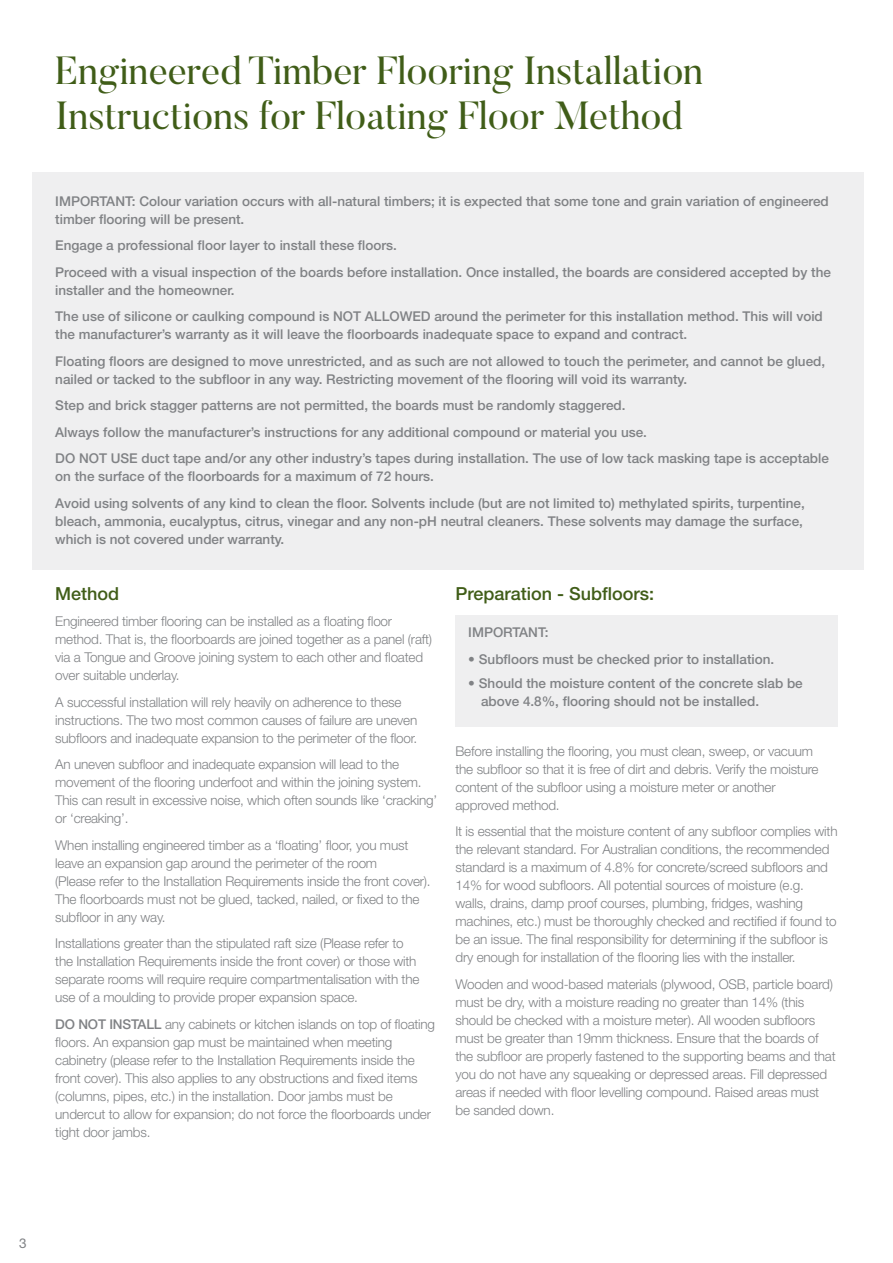
<style>
.page{position:relative;width:893px;height:1263px;background:#fff}
.page>*{position:absolute;margin:0;border:0;box-sizing:border-box;transform-origin:0 0}
.t1{font:39px/45px "Butler";color:#405d18}
.t2{font:500 18px "Helvetica Neue LT Std";color:#405d18}
.t3{font:300 13.5px/18px "Helvetica Neue LT Std";letter-spacing:-.015em;color:#808285}
.t4{font:500 13.5px/26.5px "Helvetica Neue LT Std";color:#808285}
.t5{font:13.5px "Helvetica Neue LT Std";color:#808285}
.s1{font-weight:500}
</style>
<div class="page">
<div style="left:455px;top:615px;width:383px;height:112px;background:#efeff0"></div>
<div style="left:32px;top:173px;width:831px;height:397px;background:#efeff0"></div>
<h1 class="t1" style="left:55px;top:48px;width:650px">Engineered Timber Flooring Installation<br>Instructions for Floating Floor Method</h1>
<p class="t4" style="left:55px;top:192px;width:775px;line-height:18px">IMPORTANT: Colour variation occurs with all-natural timbers; it is expected that some tone and grain variation of engineered timber flooring will be present.</p>
<p class="t4" style="left:55px;top:232px;width:777px">Engage a professional floor layer to install these floors.<br>Proceed with a visual inspection of the boards before installation. Once installed, the boards are considered accepted by the</p>
<p class="t4" style="left:55px;top:276px;width:769px">installer and the homeowner.<br>The use of silicone or caulking compound is NOT ALLOWED around the perimeter for this installation method. This will void</p>
<p class="t4" style="left:55px;top:321px;width:771px">the manufacturer’s warranty as it will leave the floorboards inadequate space to expand and contract.<br>Floating floors are designed to move unrestricted, and as such are not allowed to touch the perimeter, and cannot be glued,</p>
<p class="t4" style="left:55px;top:365px;width:775px">nailed or tacked to the subfloor in any way. Restricting movement of the flooring will void its warranty.<br>Step and brick stagger patterns are not permitted, the boards must be randomly staggered.<br>Always follow the manufacturer’s instructions for any additional compound or material you use.<br>DO NOT USE duct tape and/or any other industry’s tapes during installation. The use of low tack masking tape is acceptable</p>
<p class="t4" style="left:55px;top:463px;width:751px">on the surface of the floorboards for a maximum of 72 hours.<br>Avoid using solvents of any kind to clean the floor. Solvents include (but are not limited to) methylated spirits, turpentine,</p>
<p class="t4" style="left:55px;top:512px;width:749px;line-height:18px">bleach, ammonia, eucalyptus, citrus, vinegar and any non-pH neutral cleaners. These solvents may damage the surface, which is not covered under warranty.</p>
<h2 class="t2" style="left:55px;top:582px;width:66px">Method</h2>
<p class="t3" style="left:55px;top:612px;width:378px">Engineered timber flooring can be installed as a floating floor method. That is, the floorboards are joined together as a panel (raft) via a Tongue and Groove joining system to each other and floated over suitable underlay.</p>
<p class="t3" style="left:55px;top:693px;width:364px">A successful installation will rely heavily on adherence to these instructions. The two most common causes of failure are uneven subfloors and inadequate expansion to the perimeter of the floor.</p>
<p class="t3" style="left:55px;top:755px;width:383px">An uneven subfloor and inadequate expansion will lead to the movement of the flooring underfoot and within the joining system.<br>This can result in excessive noise, which often sounds like ‘cracking’ or ‘creaking’.</p>
<p class="t3" style="left:55px;top:836px;width:377px">When installing engineered timber as a ‘floating’ floor, you must leave an expansion gap around the perimeter of the room<br>(Please refer to the Installation Requirements inside the front cover).<br>The floorboards must not be glued, tacked, nailed, or fixed to the subfloor in any way.</p>
<p class="t3" style="left:55px;top:934px;width:366px">Installations greater than the stipulated raft size (Please refer to the Installation Requirements inside the front cover) or those with separate rooms will require require compartmentalisation with the use of a moulding to provide proper expansion space.</p>
<p class="t3" style="left:55px;top:1014px;width:381px"><span class="s1">DO NOT INSTALL</span> any cabinets or kitchen islands on top of floating floors. An expansion gap must be maintained when meeting cabinetry (please refer to the Installation Requirements inside the front cover). This also applies to any obstructions and fixed items (columns, pipes, etc.) in the installation. Door jambs must be undercut to allow for expansion; do not force the floorboards under tight door jambs.</p>
<h2 class="t2" style="left:455px;top:582px;width:200px">Preparation - Subfloors:</h2>
<p class="t4" style="left:468px;top:619px;width:82px">IMPORTANT:</p>
<p class="t4" style="left:468px;top:646px;width:307px">• Subfloors must be checked prior to installation.</p>
<p class="t4" style="left:481px;top:674px;width:323px;line-height:18px;text-indent:-13px">• Should the moisture content of the concrete slab be above 4.8%, flooring should not be installed.</p>
<p class="t3" style="left:455px;top:742px;width:365px">Before installing the flooring, you must clean, sweep, or vacuum the subfloor so that it is free of dirt and debris. Verify the moisture content of the subfloor using a moisture meter or another approved method.</p>
<p class="t3" style="left:455px;top:822px;width:384px">It is essential that the moisture content of any subfloor complies with the relevant standard. For Australian conditions, the recommended standard is a maximum of 4.8% for concrete/screed subfloors and 14% for wood subfloors. All potential sources of moisture (e.g. walls, drains, damp proof courses, plumbing, fridges, washing machines, etc.) must be thoroughly checked and rectified if found to be an issue. The final responsibility for determining if the subfloor is dry enough for installation of the flooring lies with the installer.</p>
<p class="t3" style="left:455px;top:975px;width:382px">Wooden and wood-based materials (plywood, OSB, particle board) must be dry, with a moisture reading no greater than 14% (this should be checked with a moisture meter). All wooden subfloors must be greater than 19mm thickness. Ensure that the boards of the subfloor are properly fastened to the supporting beams and that you do not have any squeaking or depressed areas. Fill depressed areas if needed with floor levelling compound. Raised areas must be sanded down.</p>
<p class="t5" style="left:19px;top:1235px;width:9px">3</p>
</div>
